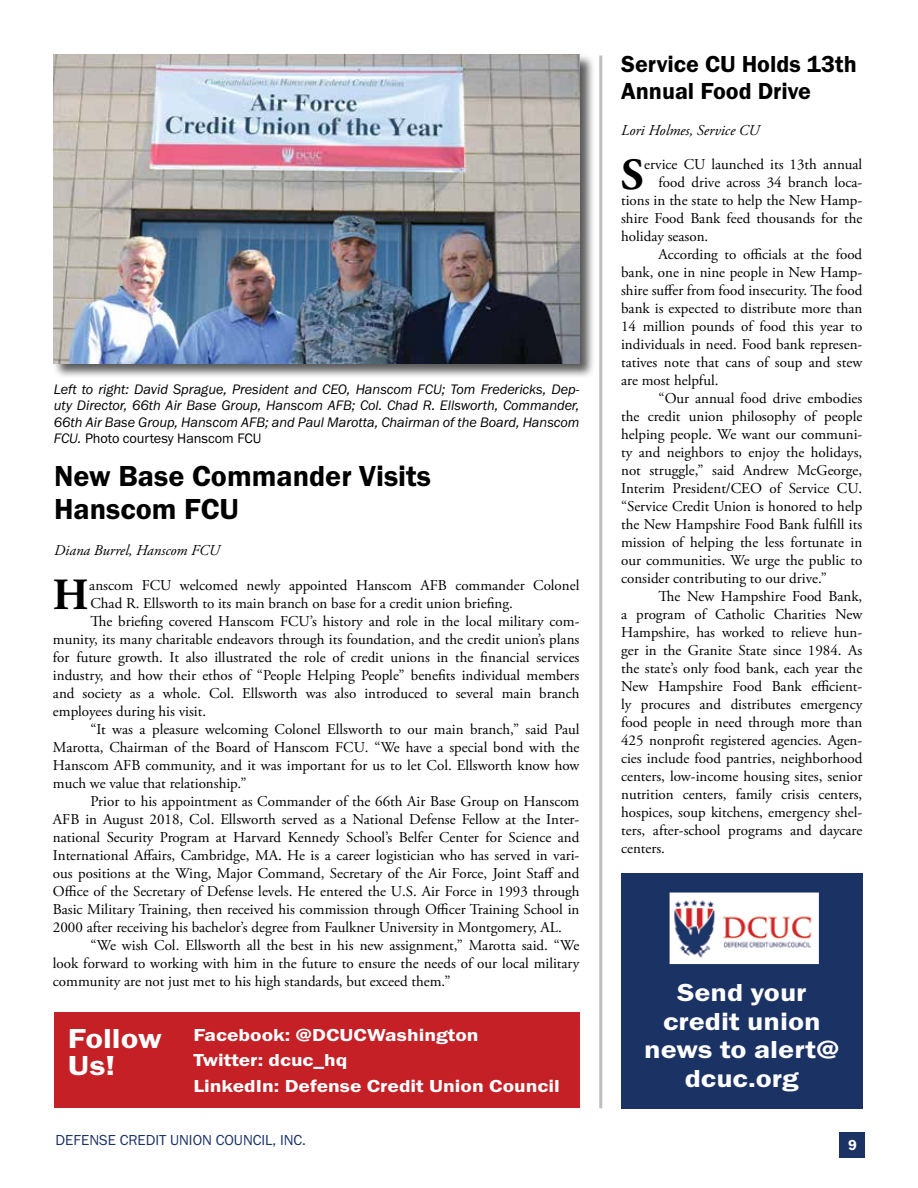
<style>
.page{position:relative;width:918px;height:1188px;background:#fff}
.page>*{position:absolute;margin:0;border:0;box-sizing:border-box;transform-origin:0 0}
.t1{font:700 44.55px "Adobe Garamond Pro";color:#000}
.t2{font:600 30px/33px "Franklin Gothic FS";color:#000}
.t3{font:600 28.5px/27px "Franklin Gothic FS";color:#fff;scale:1.16 1}
.t4{font:600 25.5px/28.5px "Franklin Gothic FS";color:#fff;text-align:center;scale:1.18 1}
.t5{font:600 24px/27px "Franklin Gothic FS";color:#000}
.t6{font:600 18px/25.5px "Franklin Gothic FS";color:#fff;scale:1.19 1}
.t7{font:15px "Adobe Garamond Pro";color:#000}
.t8{font:italic 15px "Adobe Garamond Pro";color:#000}
.t9{font:15px "Franklin Gothic FS";color:#1b3265}
.t10{font:600 15px "Franklin Gothic FS";color:#fff}
.t11{font:italic 14.25px/16.5px "Franklin Gothic FS";color:#000;text-align:justify}
.s1{font-style:normal}
</style>
<div class="page">
<div style="left:839px;top:1132px;width:26px;height:26px;background:#1b3265"></div>
<hr style="left:599px;top:55px;width:3px;height:1053px;background:#bcbec0">
<div style="left:53px;top:54px;width:542px;height:325px;background:#000;opacity:.65"></div>
<img style="left:54px;top:55px;width:525px;height:309px">
<div style="left:54px;top:1013px;width:525px;height:95px;background:#c42026"></div>
<div style="left:621px;top:873px;width:241px;height:235px;background:#1b3265"></div>
<img style="left:674px;top:897px;width:141px;height:63px">
<div style="left:670px;top:893px;width:149px;height:71px;border:3px solid #fff"></div>
<p class="t11" style="left:54px;top:381px;width:527px">Left to right: David Sprague, President and CEO, Hanscom FCU; Tom Fredericks, Dep&shy;uty Director, 66th Air Base Group, Hanscom AFB; Col. Chad R. Ellsworth, Commander, 66th Air Base Group, Hanscom AFB; and Paul Marotta, Chairman of the Board, Hanscom FCU. <span class="s1">Photo courtesy Hanscom FCU</span></p>
<h2 class="t2" style="left:54px;top:459px;width:378px">New Base Commander Visits<br>Hanscom FCU</h2>
<p class="t8" style="left:54px;top:541px;width:167px">Diana Burrel, Hanscom FCU</p>
<h1 class="t1" style="left:53px;top:569px;width:37px">H</h1>
<p class="t7" style="left:89px;top:576px;width:492px">anscom FCU welcomed newly appointed Hanscom AFB commander Colonel</p>
<p class="t7" style="left:90px;top:594px;width:424px">Chad R. Ellsworth to its main branch on base for a credit union briefing.</p>
<p class="t7" style="left:90px;top:612px;width:491px">The briefing covered Hanscom FCU’s history and role in the local military com-</p>
<p class="t7" style="left:53px;top:630px;width:528px">munity, its many charitable endeavors through its foundation, and the credit union’s plans</p>
<p class="t7" style="left:53px;top:648px;width:528px">for future growth. It also illustrated the role of credit unions in the financial services</p>
<p class="t7" style="left:53px;top:666px;width:528px">industry, and how their ethos of “People Helping People” benefits individual members</p>
<p class="t7" style="left:53px;top:684px;width:528px">and society as a whole. Col. Ellsworth was also introduced to several main branch</p>
<p class="t7" style="left:53px;top:702px;width:155px">employees during his visit.</p>
<p class="t7" style="left:90px;top:720px;width:491px">“It was a pleasure welcoming Colonel Ellsworth to our main branch,” said Paul</p>
<p class="t7" style="left:53px;top:738px;width:528px">Marotta, Chairman of the Board of Hanscom FCU. “We have a special bond with the</p>
<p class="t7" style="left:53px;top:756px;width:528px">Hanscom AFB community, and it was important for us to let Col. Ellsworth know how</p>
<p class="t7" style="left:53px;top:774px;width:195px">much we value that relationship.”</p>
<p class="t7" style="left:90px;top:792px;width:490px">Prior to his appointment as Commander of the 66th Air Base Group on Hanscom</p>
<p class="t7" style="left:53px;top:810px;width:528px">AFB in August 2018, Col. Ellsworth served as a National Defense Fellow at the Inter-</p>
<p class="t7" style="left:53px;top:828px;width:528px">national Security Program at Harvard Kennedy School’s Belfer Center for Science and</p>
<p class="t7" style="left:53px;top:846px;width:528px">International Affairs, Cambridge, MA. He is a career logistician who has served in vari-</p>
<p class="t7" style="left:53px;top:864px;width:528px">ous positions at the Wing, Major Command, Secretary of the Air Force, Joint Staff and</p>
<p class="t7" style="left:53px;top:882px;width:528px">Office of the Secretary of Defense levels. He entered the U.S. Air Force in 1993 through</p>
<p class="t7" style="left:53px;top:900px;width:528px">Basic Military Training, then received his commission through Officer Training School in</p>
<p class="t7" style="left:53px;top:918px;width:511px">2000 after receiving his bachelor’s degree from Faulkner University in Montgomery, AL.</p>
<p class="t7" style="left:90px;top:936px;width:491px">“We wish Col. Ellsworth all the best in his new assignment,” Marotta said. “We</p>
<p class="t7" style="left:53px;top:954px;width:528px">look forward to working with him in the future to ensure the needs of our local military</p>
<p class="t7" style="left:53px;top:972px;width:399px">community are not just met to his high standards, but exceed them.”</p>
<h3 class="t3" style="left:68px;top:1025px;width:82px">Follow<br>Us!</h3>
<p class="t6" style="left:193px;top:1022px;width:309px">Facebook: @DCUCWashington<br>Twitter: dcuc_hq<br>LinkedIn: Defense Credit Union Council</p>
<h3 class="t5" style="left:621px;top:51px;width:237px">Service CU Holds 13th<br>Annual Food Drive</h3>
<p class="t8" style="left:621px;top:122px;width:140px">Lori Holmes, Service CU</p>
<h1 class="t1" style="left:621px;top:149px;width:24px">S</h1>
<p class="t7" style="left:644px;top:155px;width:220px">ervice CU launched its 13th annual</p>
<p class="t7" style="left:659px;top:173px;width:205px">food drive across 34 branch loca-</p>
<p class="t7" style="left:621px;top:191px;width:243px">tions in the state to help the New Hamp-</p>
<p class="t7" style="left:621px;top:209px;width:243px">shire Food Bank feed thousands for the</p>
<p class="t7" style="left:621px;top:227px;width:89px">holiday season.</p>
<p class="t7" style="left:659px;top:245px;width:205px">According to officials at the food</p>
<p class="t7" style="left:621px;top:263px;width:243px">bank, one in nine people in New Hamp-</p>
<p class="t7" style="left:621px;top:281px;width:243px">shire suffer from food insecurity. The food</p>
<p class="t7" style="left:621px;top:299px;width:243px">bank is expected to distribute more than</p>
<p class="t7" style="left:621px;top:317px;width:243px">14 million pounds of food this year to</p>
<p class="t7" style="left:621px;top:335px;width:243px">individuals in need. Food bank represen-</p>
<p class="t7" style="left:621px;top:353px;width:243px">tatives note that cans of soup and stew</p>
<p class="t7" style="left:621px;top:371px;width:99px">are most helpful.</p>
<p class="t7" style="left:659px;top:389px;width:205px">“Our annual food drive embodies</p>
<p class="t7" style="left:621px;top:407px;width:243px">the credit union philosophy of people</p>
<p class="t7" style="left:621px;top:425px;width:243px">helping people. We want our communi-</p>
<p class="t7" style="left:621px;top:443px;width:243px">ty and neighbors to enjoy the holidays,</p>
<p class="t7" style="left:621px;top:461px;width:243px">not struggle,” said Andrew McGeorge,</p>
<p class="t7" style="left:621px;top:479px;width:243px">Interim President/CEO of Service CU.</p>
<p class="t7" style="left:621px;top:497px;width:243px">“Service Credit Union is honored to help</p>
<p class="t7" style="left:621px;top:515px;width:243px">the New Hampshire Food Bank fulfill its</p>
<p class="t7" style="left:621px;top:533px;width:243px">mission of helping the less fortunate in</p>
<p class="t7" style="left:621px;top:551px;width:243px">our communities. We urge the public to</p>
<p class="t7" style="left:621px;top:569px;width:207px">consider contributing to our drive.”</p>
<p class="t7" style="left:659px;top:587px;width:205px">The New Hampshire Food Bank,</p>
<p class="t7" style="left:621px;top:605px;width:243px">a program of Catholic Charities New</p>
<p class="t7" style="left:621px;top:623px;width:243px">Hampshire, has worked to relieve hun-</p>
<p class="t7" style="left:621px;top:641px;width:243px">ger in the Granite State since 1984. As</p>
<p class="t7" style="left:621px;top:659px;width:243px">the state’s only food bank, each year the</p>
<p class="t7" style="left:621px;top:677px;width:243px">New Hampshire Food Bank efficient-</p>
<p class="t7" style="left:621px;top:695px;width:243px">ly procures and distributes emergency</p>
<p class="t7" style="left:621px;top:713px;width:243px">food people in need through more than</p>
<p class="t7" style="left:621px;top:731px;width:243px">425 nonprofit registered agencies. Agen-</p>
<p class="t7" style="left:621px;top:749px;width:243px">cies include food pantries, neighborhood</p>
<p class="t7" style="left:621px;top:767px;width:243px">centers, low-income housing sites, senior</p>
<p class="t7" style="left:621px;top:785px;width:243px">nutrition centers, family crisis centers,</p>
<p class="t7" style="left:621px;top:803px;width:243px">hospices, soup kitchens, emergency shel-</p>
<p class="t7" style="left:621px;top:821px;width:243px">ters, after-school programs and daycare</p>
<p class="t7" style="left:621px;top:839px;width:45px">centers.</p>
<h3 class="t4" style="left:644px;top:979px;width:167px">Send your credit union news to alert@ dcuc.org</h3>
<p class="t9" style="left:56px;top:1132px;width:252px">DEFENSE CREDIT UNION COUNCIL, INC.</p>
<p class="t10" style="left:848px;top:1137px;width:10px">9</p>
</div>
